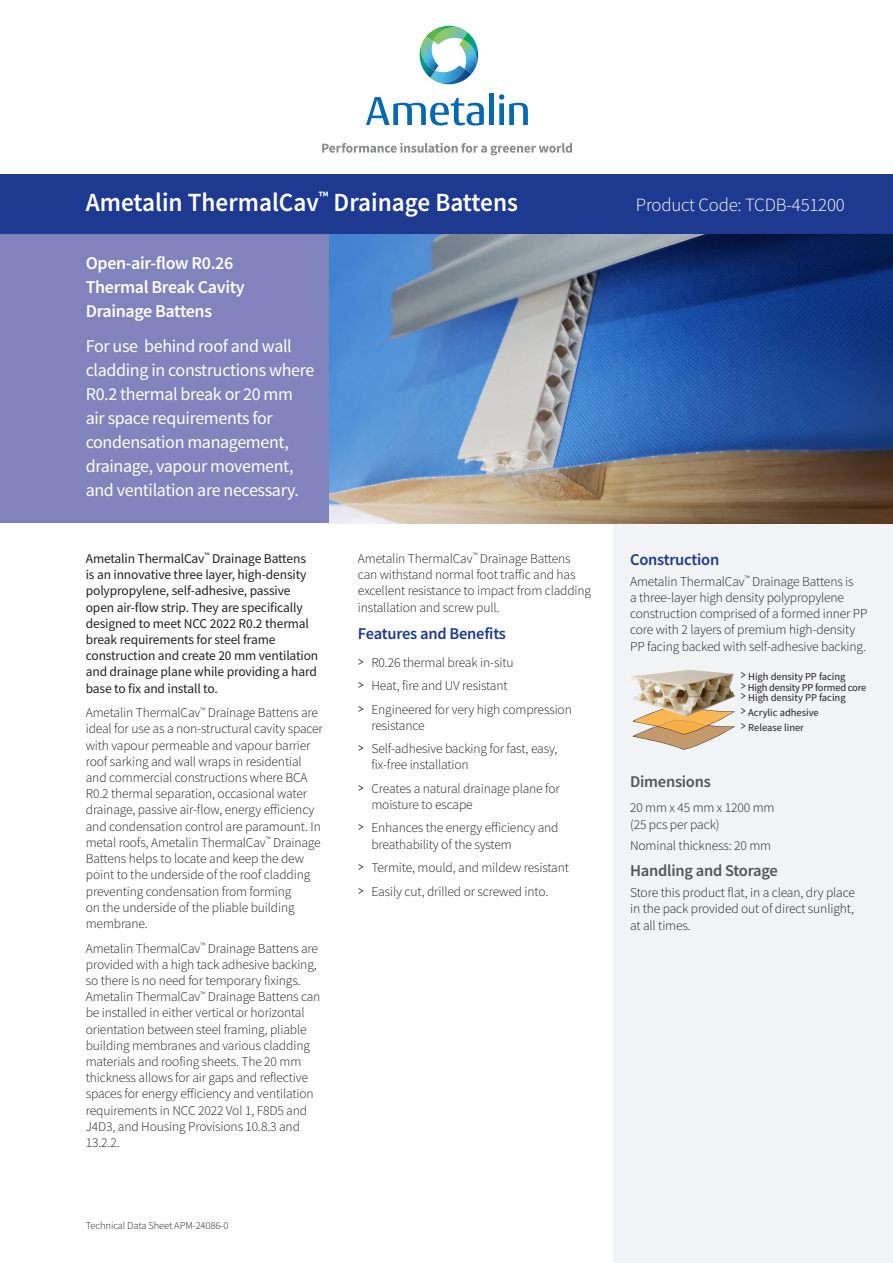
<style>
.page{position:relative;width:893px;height:1263px;background:#fff}
.page>*{position:absolute;margin:0;border:0;box-sizing:border-box;transform-origin:0 0}
.t1{font:600 26.25px "Source Sans Pro";color:#fff;scale:.96 1}
.t2{font:300 18.75px "Source Sans Pro";letter-spacing:-.01em;color:#fff}
.t3{font:18px/24px "Source Sans Pro";letter-spacing:-.02em;color:#fff}
.t4{font:600 18px/24px "Source Sans Pro";letter-spacing:-.02em;color:#fff}
.t5{font:600 16.5px "Source Sans Pro";letter-spacing:-.015em;color:#1d3a90}
.t6{font:600 16.5px "Source Sans Pro";letter-spacing:-.015em;color:#525559}
.t7{font:300 13.5px/16.2px "Source Sans Pro";letter-spacing:-.01em;color:#231f20}
.t8{font:13.5px/16.2px "Source Sans Pro";letter-spacing:-.01em;color:#231f20}
.t9{font:10.5px/10.5px "Source Sans Pro";color:#231f20}
.t10{font:10.5px "Myriad Pro";color:#231f20}
.t11{font:300 10.5px "Source Sans Pro";letter-spacing:-.01em;color:#231f20}
.t12{font:8.85px/10.5px "Source Sans Pro";color:#231f20}
.s1{font-family:"Geosans";font-size:19.5px}
.s2{font-family:"Geosans";font-weight:300;font-size:19.5px}
.s3{font-family:"Geosans";font-weight:300;font-size:12.3px}
</style>
<div class="page">
<div style="left:613px;top:523px;width:280px;height:740px;background:#f2f3f4"></div>
<img style="left:328px;top:234px;width:565px;height:289px">
<svg style="left:366px;top:97px;width:118px;height:29px"></svg>
<div style="left:489px;top:94px;width:5px;height:31px;background:#0668b0"></div>
<svg style="left:499px;top:94px;width:29px;height:31px"></svg>
<svg style="left:419px;top:26px;width:60px;height:59px"></svg>
<svg style="left:322px;top:143px;width:250px;height:12px"></svg>
<div style="left:0;top:234px;width:328px;height:289px;background:#8184bc"></div>
<svg style="left:633px;top:717px;width:101px;height:33px"></svg>
<img style="left:631px;top:670px;width:104px;height:47px">
<div style="left:0;top:174px;width:893px;height:60px;background:#1d3a90"></div>
<h1 class="t1" style="left:86px;top:185px;width:452px">Ametalin ThermalCav<sup>™</sup> Drainage Battens</h1>
<h2 class="t2" style="left:636px;top:193px;width:210px">Product Code: TCDB-451200</h2>
<h3 class="t4" style="left:86px;top:251px;width:160px">Open-air-flow R0.26<br>Thermal Break Cavity<br>Drainage Battens</h3>
<h3 class="t3" style="left:86px;top:334px;width:230px">For use behind roof and wall cladding in constructions where<br>R0.2 thermal break or 20 mm air space requirements for condensation management, drainage, vapour movement, and ventilation are necessary.</h3>
<p class="t8" style="left:86px;top:550px;width:234px">Ametalin ThermalCav<sup>™</sup> Drainage Battens<br>is an innovative three layer, high-density polypropylene, self-adhesive, passive open air-flow strip. They are specifically designed to meet NCC 2022 R0.2 thermal break requirements for steel frame construction and create 20 mm ventilation and drainage plane while providing a hard base to fix and install to.</p>
<p class="t7" style="left:86px;top:705px;width:239px">Ametalin ThermalCav<sup>™</sup> Drainage Battens are ideal for use as a non-structural cavity spacer with vapour permeable and vapour barrier roof sarking and wall wraps in residential and commercial constructions where BCA R0.2 thermal separation, occasional water drainage, passive air-flow, energy efficiency and condensation control are paramount. In metal roofs, Ametalin ThermalCav<sup>™</sup> Drainage Battens helps to locate and keep the dew point to the underside of the roof cladding preventing condensation from forming<br>on the underside of the pliable building membrane.</p>
<p class="t7" style="left:86px;top:940px;width:236px">Ametalin ThermalCav<sup>™</sup> Drainage Battens are provided with a high tack adhesive backing, so there is no need for temporary fixings.<br>Ametalin ThermalCav<sup>™</sup> Drainage Battens can be installed in either vertical or horizontal orientation between steel framing, pliable building membranes and various cladding materials and roofing sheets. The 20 mm thickness allows for air gaps and reflective spaces for energy efficiency and ventilation requirements in NCC 2022 Vol 1, F8D5 and J4D3, and Housing Provisions 10.8.3 and 13.2.2.</p>
<p class="t11" style="left:86px;top:1219px;width:144px">Technical Data Sheet APM-24086-0</p>
<p class="t7" style="left:358px;top:550px;width:235px">Ametalin ThermalCav<sup>™</sup> Drainage Battens can withstand normal foot traffic and has excellent resistance to impact from cladding installation and screw pull.</p>
<p class="t5" style="left:358px;top:623px;width:150px">Features and Benefits</p>
<p class="t7" style="left:358px;top:651px;width:215px;line-height:23.4px"><span class="s1">&gt;</span> R0.26 thermal break in-situ<br><span class="s1">&gt;</span> Heat, fire and UV resistant<br><span class="s1">&gt;</span> Engineered for very high compression</p>
<p class="t7" style="left:358px;top:714px;width:201px;line-height:23.4px;text-indent:14px">resistance<br><span class="s1">&gt;</span> Self-adhesive backing for fast, easy,</p>
<p class="t7" style="left:358px;top:753px;width:203px;line-height:23.4px;text-indent:14px">fix-free installation<br><span class="s1">&gt;</span> Creates a natural drainage plane for</p>
<p class="t7" style="left:358px;top:793px;width:202px;line-height:23.4px;text-indent:14px">moisture to escape<br><span class="s1">&gt;</span> Enhances the energy efficiency and</p>
<p class="t7" style="left:358px;top:832px;width:213px;line-height:23.4px;text-indent:14px">breathability of the system<br><span class="s1">&gt;</span> Termite, mould, and mildew resistant <span class="s1">&gt;</span> Easily cut, drilled or screwed into.</p>
<p class="t5" style="left:630px;top:549px;width:91px">Construction</p>
<p class="t7" style="left:630px;top:573px;width:239px">Ametalin ThermalCav<sup>™</sup> Drainage Battens is<br>a three-layer high density polypropylene construction comprised of a formed inner PP core with 2 layers of premium high-density PP facing backed with self-adhesive backing.</p>
<p class="t9" style="left:741px;top:671px;width:127px"><span class="s2">&gt;</span> High density PP facing<br><span class="s2">&gt;</span> High density PP formed core <span class="s2">&gt;</span> High density PP facing</p>
<p class="t9" style="left:741px;top:705px;width:80px;line-height:15px"><span class="s2">&gt;</span> Acrylic adhesive <span class="s2">&gt;</span> Release liner</p>
<p class="t10" style="left:631px;top:573px;width:206px">AMETALIN THERMALCAV DRAINAGE BATTENS</p>
<p class="t12" style="left:745px;top:669px;width:119px"><span class="s3">&gt;</span> High density PP facing<br><span class="s3">&gt;</span> High density PP formed core <span class="s3">&gt;</span> High density PP facing</p>
<p class="t12" style="left:745px;top:706px;width:73px;line-height:14.5px"><span class="s3">&gt;</span> Acrylic adhesive <span class="s3">&gt;</span> Release liner</p>
<p class="t6" style="left:630px;top:771px;width:82px">Dimensions</p>
<p class="t7" style="left:630px;top:799px;width:146px">20 mm x 45 mm x 1200 mm (25 pcs per pack)</p>
<p class="t7" style="left:630px;top:837px;width:143px">Nominal thickness: 20 mm</p>
<p class="t6" style="left:630px;top:860px;width:149px">Handling and Storage</p>
<p class="t7" style="left:630px;top:884px;width:226px;text-align:justify">Store this product flat, in a clean, dry place in the pack provided out of direct sunlight, at all times.</p>
</div>
